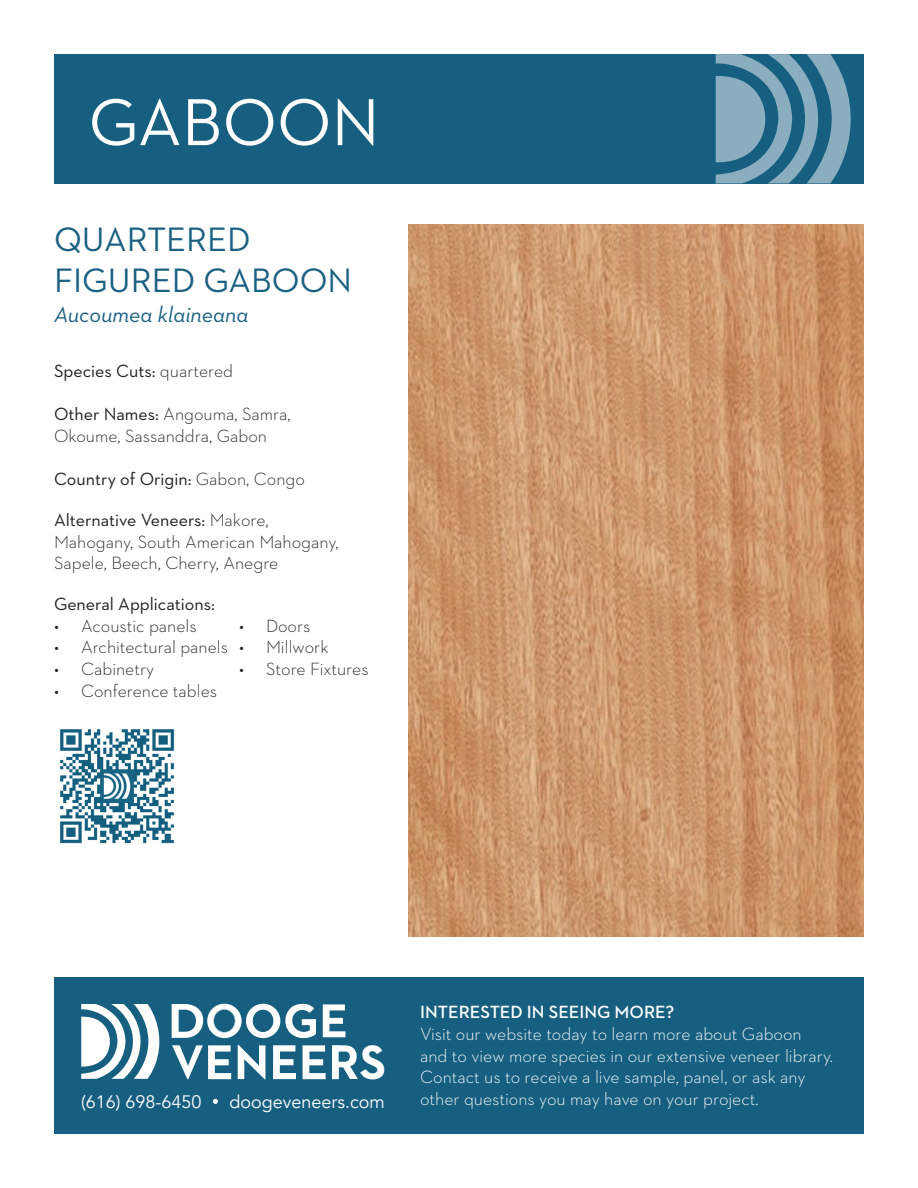
<style>
.page{position:relative;width:918px;height:1188px;background:#fff}
.page>*{position:absolute;margin:0;border:0;box-sizing:border-box;transform-origin:0 0}
.t1{font:67.5px "Neutraface 2 Text";color:#fff}
.t2{font:700 49.2px "Neutraface 2 Text";color:#fff}
.t3{font:34.5px/41.4px "Neutraface 2 Text";color:#1a6082}
.t4{font:italic 22.5px "Neutraface 2 Text";color:#1a6082}
.t5{font:300 18px/21.6px "Neutraface 2 Text";color:#231f20}
.t6{font:300 18px/21.6px "Neutraface 2 Text";color:#fff}
.t7{font:18px "Neutraface 2 Text";color:#231f20}
.t8{font:18px "Avenir";color:#fff}
.t9{font:600 18px "Neutraface 2 Text";color:#fff}
.s1{font-weight:300}
.s2{font-weight:400}
</style>
<div class="page">
<div style="left:54px;top:977px;width:810px;height:157px;background:#175f81"></div>
<svg style="left:81px;top:1004px;width:78px;height:75px"></svg>
<svg style="left:172px;top:1003px;width:144px;height:36px"></svg>
<svg style="left:323px;top:1004px;width:22px;height:33px"></svg>
<svg style="left:273px;top:1045px;width:23px;height:34px"></svg>
<svg style="left:303px;top:1045px;width:23px;height:34px"></svg>
<svg style="left:172px;top:1045px;width:59px;height:34px"></svg>
<svg style="left:238px;top:1045px;width:27px;height:34px"></svg>
<svg style="left:332px;top:1045px;width:26px;height:34px"></svg>
<img style="left:408px;top:224px;width:456px;height:713px">
<svg style="left:213px;top:1099px;width:5px;height:5px"></svg>
<div style="left:54px;top:54px;width:810px;height:130px;background:#175f81"></div>
<img style="left:60px;top:729px;width:115px;height:115px">
<svg style="left:716px;top:54px;width:135px;height:129px"></svg>
<p class="t1" style="left:89px;top:80px;width:293px">GABOON</p>
<p class="t3" style="left:54px;top:218px;width:300px">QUARTERED<br>FIGURED GABOON</p>
<p class="t4" style="left:54px;top:301px;width:196px">Aucoumea klaineana</p>
<p class="t7" style="left:54px;top:360px;width:181px">Species Cuts: <span class="s1">quartered</span></p>
<p class="t5" style="left:54px;top:403px;width:238px"><span class="s2">Other Names:</span> Angouma, Samra,<br>Okoume, Sassanddra, Gabon</p>
<p class="t7" style="left:54px;top:468px;width:253px">Country of Origin: <span class="s1">Gabon, Congo</span></p>
<p class="t5" style="left:54px;top:509px;width:286px"><span class="s2">Alternative Veneers:</span> Makore,<br>Mahogany, South American Mahogany,<br>Sapele, Beech, Cherry, Anegre</p>
<p class="t7" style="left:54px;top:593px;width:162px">General Applications:</p>
<p class="t5" style="left:54px;top:615px;width:144px">• Acoustic panels</p>
<p class="t5" style="left:54px;top:636px;width:176px">• Architectural panels</p>
<p class="t5" style="left:54px;top:658px;width:102px">• Cabinetry</p>
<p class="t5" style="left:54px;top:679px;width:165px">• Conference tables</p>
<p class="t5" style="left:239px;top:615px;width:73px">• Doors</p>
<p class="t5" style="left:239px;top:636px;width:91px">• Millwork</p>
<p class="t5" style="left:239px;top:658px;width:131px">• Store Fixtures</p>
<p class="t2" style="left:360px;top:1031px;width:28px">S</p>
<p class="t8" style="left:81px;top:1091px;width:122px">(616) 698-6450</p>
<p class="t8" style="left:230px;top:1091px;width:157px">doogeveneers.com</p>
<p class="t9" style="left:420px;top:1001px;width:256px">INTERESTED IN SEEING MORE?</p>
<p class="t6" style="left:420px;top:1023px;width:414px">Visit our website today to learn more about Gaboon and to view more species in our extensive veneer library.<br>Contact us to receive a live sample, panel, or ask any other questions you may have on your project.</p>
</div>
